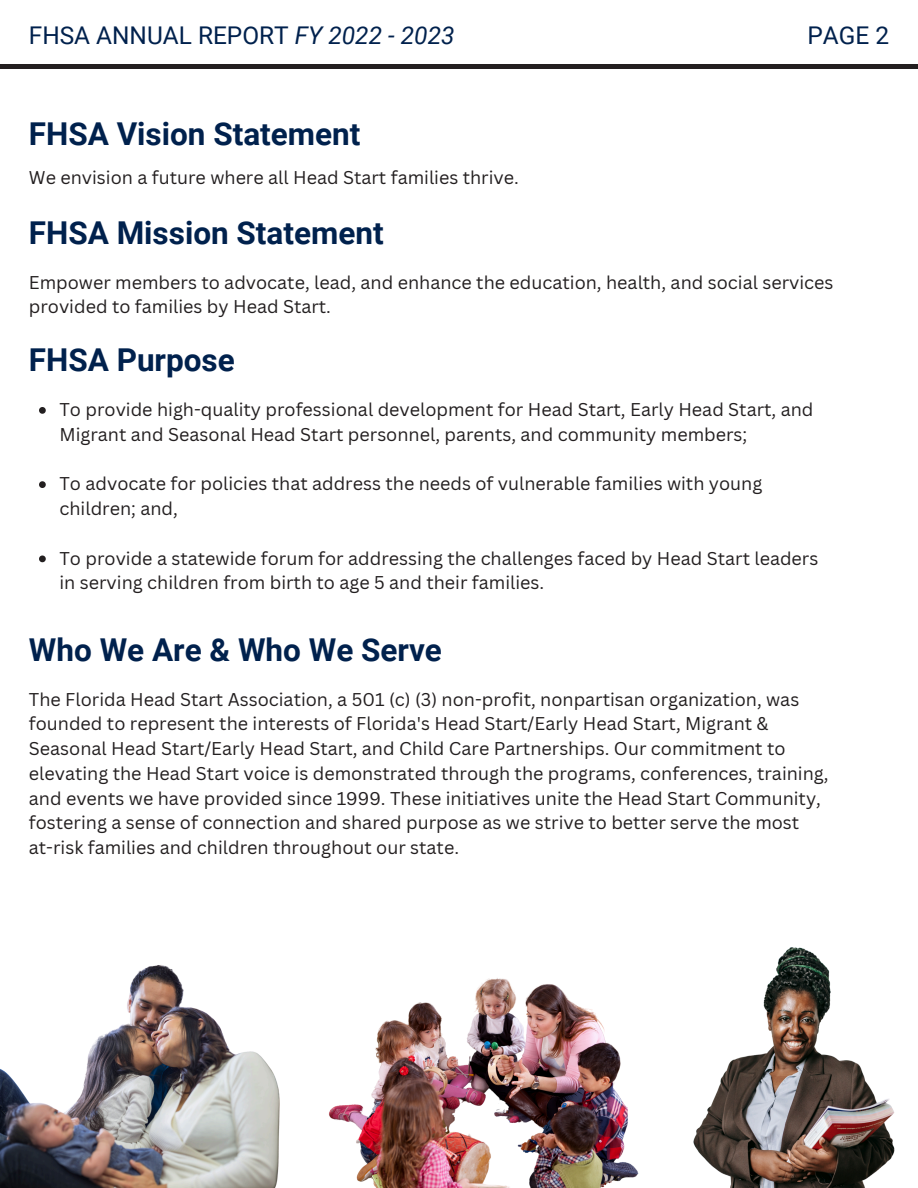
<style>
.page{position:relative;width:918px;height:1188px;background:#fff}
.page>*{position:absolute;margin:0;border:0;box-sizing:border-box;transform-origin:0 0}
.t1{font:700 31.5px "Roboto";color:#00214d}
.t2{font:24.45px "Roboto";color:#00214d}
.t3{font:18px/24.8px "Canva Sans";color:#231f20}
.s1{font-style:italic}
</style>
<div class="page">
<hr style="left:0;top:65px;width:918px;height:4px;background:#231f20">
<img style="left:334px;top:978px;width:305px;height:210px">
<img style="left:693px;top:947px;width:202px;height:241px">
<img style="left:0;top:965px;width:334px;height:223px">
<svg style="left:39px;top:407px;width:7px;height:7px"></svg>
<svg style="left:39px;top:481px;width:7px;height:7px"></svg>
<svg style="left:39px;top:556px;width:7px;height:6px"></svg>
<h1 class="t2" style="left:29px;top:21px;width:427px">FHSA ANNUAL REPORT <span class="s1">FY 2022 - 2023</span></h1>
<p class="t2" style="left:807px;top:21px;width:83px">PAGE 2</p>
<h1 class="t1" style="left:29px;top:115px;width:333px">FHSA Vision Statement</h1>
<p class="t3" style="left:29px;top:164px;width:492px">We envision a future where all Head Start families thrive.</p>
<h1 class="t1" style="left:29px;top:215px;width:356px">FHSA Mission Statement</h1>
<p class="t3" style="left:29px;top:269px;width:806px">Empower members to advocate, lead, and enhance the education, health, and social services provided to families by Head Start.</p>
<p class="t1" style="left:29px;top:342px;width:207px">FHSA Purpose</p>
<p class="t3" style="left:59px;top:397px;width:756px">To provide high-quality professional development for Head Start, Early Head Start, and<br>Migrant and Seasonal Head Start personnel, parents, and community members;</p>
<h1 class="t3" style="left:59px;top:471px;width:704px">To advocate for policies that address the needs of vulnerable families with young children; and,</h1>
<p class="t3" style="left:59px;top:545px;width:760px">To provide a statewide forum for addressing the challenges faced by Head Start leaders in serving children from birth to age 5 and their families.</p>
<p class="t1" style="left:29px;top:632px;width:415px">Who We Are &amp; Who We Serve</p>
<p class="t3" style="left:29px;top:686px;width:801px">The Florida Head Start Association, a 501 (c) (3) non-profit, nonpartisan organization, was founded to represent the interests of Florida's Head Start/Early Head Start, Migrant &amp; Seasonal Head Start/Early Head Start, and Child Care Partnerships. Our commitment to elevating the Head Start voice is demonstrated through the programs, conferences, training, and events we have provided since 1999. These initiatives unite the Head Start Community, fostering a sense of connection and shared purpose as we strive to better serve the most</p>
<p class="t3" style="left:29px;top:835px;width:432px">at-risk families and children throughout our state.</p>
</div>
